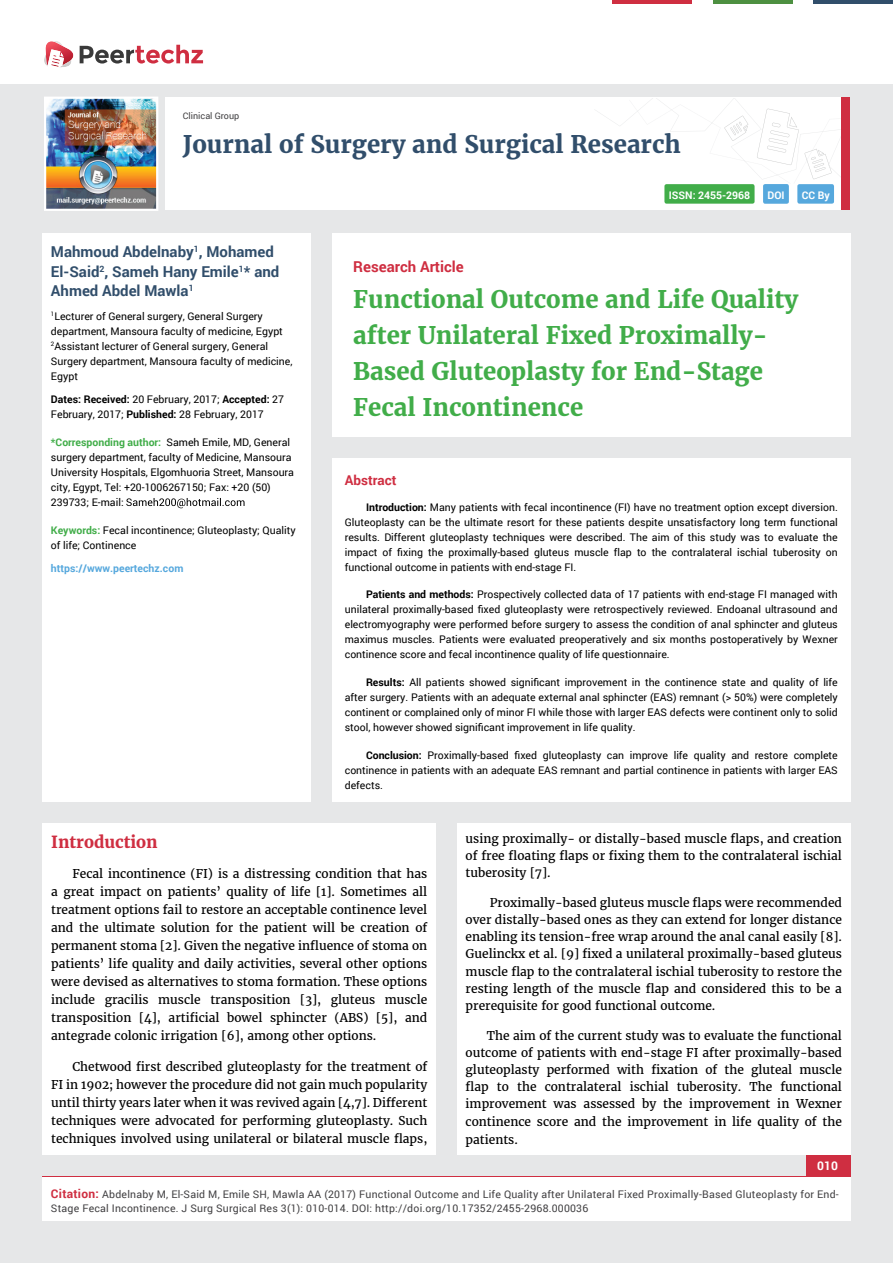
<style>
.page{position:relative;width:893px;height:1263px;background:#e6e7e8}
.page>*{position:absolute;margin:0;border:0;box-sizing:border-box;transform-origin:0 0}
.t1{font:700 24px/36px "Merriweather";color:#41ad49}
.t2{font:700 24px "Merriweather";color:#314e6b}
.t3{font:700 16.5px "Merriweather";color:#cf2e41}
.t4{font:700 15px/19.5px "Roboto";color:#314e6b}
.t5{font:700 15px "Roboto";color:#cf2e41}
.t6{font:700 13.5px "Roboto";color:#cf2e41}
.t7{font:12px/18px "Merriweather";color:#000;text-align:justify}
.t8{font:700 12px "Roboto";color:#fff}
.t9{font:10.5px/15px "Roboto";color:#000;text-align:justify}
.t10{font:10.5px/13.5px "Roboto";letter-spacing:.02em;color:#414042}
.t11{font:700 10.5px "Roboto";color:#56a8dd}
.t12{font:700 10.5px "Roboto";color:#fff}
.t13{font:9px "Roboto";color:#414042}
.s1{font-weight:700}
.s2{font-weight:700;color:#41ad49}
.s3{font-weight:700;font-size:12px;color:#cf2e41}
</style>
<div class="page">
<div style="left:165px;top:98px;width:684px;height:112px;background:#fff"></div>
<svg style="left:597px;top:99px;width:244px;height:81px"></svg>
<div style="left:841px;top:98px;width:8px;height:112px;background:#cf2e41"></div>
<img style="left:44px;top:97px;width:114px;height:114px">
<div style="left:0;top:0;width:893px;height:83px;background:#fff"></div>
<svg style="left:44px;top:41px;width:159px;height:27px"></svg>
<div style="left:664px;top:184px;width:90px;height:20px;background:#41ad49;border-radius:2px"></div>
<div style="left:763px;top:184px;width:26px;height:20px;background:#56a8dd;border-radius:2px"></div>
<div style="left:797px;top:184px;width:37px;height:20px;background:#56a8dd;border-radius:2px"></div>
<hr style="left:713px;top:0;width:79px;height:3px;background:#4d9041">
<hr style="left:612px;top:0;width:80px;height:3px;background:#cf2e41">
<hr style="left:813px;top:0;width:80px;height:3px;background:#314e6b">
<div style="left:806px;top:1154px;width:44px;height:52px;background:#cf2e41"></div>
<div style="left:42px;top:1177px;width:808px;height:43px;background:#fff"></div>
<div style="left:332px;top:458px;width:518px;height:344px;background:#fff"></div>
<div style="left:332px;top:233px;width:518px;height:204px;background:#fff"></div>
<div style="left:42px;top:233px;width:269px;height:569px;background:#fff"></div>
<svg style="left:126px;top:498px;width:119px;height:10px"></svg>
<div style="left:43px;top:823px;width:393px;height:331px;background:#fff"></div>
<div style="left:457px;top:823px;width:393px;height:331px;background:#fff"></div>
<p class="t13" style="left:183px;top:110px;width:58px">Clinical Group</p>
<h1 class="t2" style="left:183px;top:129px;width:499px">Journal of Surgery and Surgical Research</h1>
<p class="t12" style="left:669px;top:188px;width:83px">ISSN: 2455-2968</p>
<p class="t12" style="left:767px;top:188px;width:19px">DOI</p>
<p class="t12" style="left:802px;top:188px;width:29px">CC By</p>
<h3 class="t4" style="left:51px;top:242px;width:230px">Mahmoud Abdelnaby<sup>1</sup>, Mohamed<br>El-Said<sup>2</sup>, Sameh Hany Emile<sup>1</sup>* and<br>Ahmed Abdel Mawla<sup>1</sup></h3>
<p class="t9" style="left:51px;top:308px;width:243px;text-align:left"><sup>1</sup>Lecturer of General surgery, General Surgery department, Mansoura faculty of medicine, Egypt <sup>2</sup>Assistant lecturer of General surgery, General Surgery department, Mansoura faculty of medicine, Egypt</p>
<p class="t9" style="left:51px;top:392px;width:235px"><span class="s1">Dates: Received:</span> 20 February, 2017; <span class="s1">Accepted:</span> 27<br>February, 2017; <span class="s1">Published:</span> 28 February, 2017</p>
<p class="t9" style="left:51px;top:434px;width:244px;text-align:left"><span class="s2">*Corresponding author:</span> Sameh Emile, MD, General surgery department, faculty of Medicine, Mansoura University Hospitals, Elgomhuoria Street, Mansoura city, Egypt, Tel: +20-1006267150; Fax: +20 (50)<br>239733; E-mail:</p>
<p class="t9" style="left:51px;top:522px;width:246px"><span class="s2">Keywords:</span> Fecal incontinence; Gluteoplasty; Quality of life; Continence</p>
<p class="t11" style="left:51px;top:561px;width:134px">https://www.peertechz.com</p>
<h3 class="t5" style="left:353px;top:256px;width:112px">Research Article</h3>
<h1 class="t1" style="left:353px;top:281px;width:446px">Functional Outcome and Life Quality after Unilateral Fixed Proximally-<br>Based Gluteoplasty for End-Stage<br>Fecal Incontinence</h1>
<p class="t6" style="left:345px;top:471px;width:53px">Abstract</p>
<p class="t9" style="left:345px;top:499px;width:494px;text-indent:21px"><span class="s1">Introduction:</span> Many patients with fecal incontinence (FI) have no treatment option except diversion.<br>Gluteoplasty can be the ultimate resort for these patients despite unsatisfactory long term functional results. Different gluteoplasty techniques were described. The aim of this study was to evaluate the impact of fixing the proximally-based gluteus muscle flap to the contralateral ischial tuberosity on functional outcome in patients with end-stage FI.</p>
<p class="t9" style="left:345px;top:587px;width:494px;text-indent:21px"><span class="s1">Patients and methods:</span> Prospectively collected data of 17 patients with end-stage FI managed with unilateral proximally-based fixed gluteoplasty were retrospectively reviewed. Endoanal ultrasound and electromyography were performed before surgery to assess the condition of anal sphincter and gluteus maximus muscles. Patients were evaluated preoperatively and six months postoperatively by Wexner continence score and fecal incontinence quality of life questionnaire.</p>
<p class="t9" style="left:345px;top:674px;width:494px;text-indent:21px"><span class="s1">Results:</span> All patients showed significant improvement in the continence state and quality of life after surgery. Patients with an adequate external anal sphincter (EAS) remnant (&gt; 50%) were completely continent or complained only of minor FI while those with larger EAS defects were continent only to solid stool, however showed significant improvement in life quality.</p>
<p class="t9" style="left:345px;top:747px;width:494px;text-indent:21px"><span class="s1">Conclusion:</span> Proximally-based fixed gluteoplasty can improve life quality and restore complete continence in patients with an adequate EAS remnant and partial continence in patients with larger EAS defects.</p>
<h2 class="t3" style="left:51px;top:831px;width:108px">Introduction</h2>
<p class="t7" style="left:51px;top:865px;width:378px;text-indent:21px">Fecal incontinence (FI) is a distressing condition that has a great impact on patients’ quality of life [1]. Sometimes all treatment options fail to restore an acceptable continence level and the ultimate solution for the patient will be creation of permanent stoma [2]. Given the negative influence of stoma on patients’ life quality and daily activities, several other options were devised as alternatives to stoma formation. These options include gracilis muscle transposition [3], gluteus muscle transposition [4], artificial bowel sphincter (ABS) [5], and antegrade colonic irrigation [6], among other options.</p>
<p class="t7" style="left:51px;top:1058px;width:378px;text-indent:21px">Chetwood first described gluteoplasty for the treatment of FI in 1902; however the procedure did not gain much popularity until thirty years later when it was revived again [4,7]. Different techniques were advocated for performing gluteoplasty. Such techniques involved using unilateral or bilateral muscle flaps,</p>
<p class="t7" style="left:466px;top:830px;width:378px;line-height:17.1px">using proximally- or distally-based muscle flaps, and creation of free floating flaps or fixing them to the contralateral ischial tuberosity [7].</p>
<p class="t7" style="left:466px;top:894px;width:378px;line-height:17.1px;text-indent:24px">Proximally-based gluteus muscle flaps were recommended over distally-based ones as they can extend for longer distance enabling its tension-free wrap around the anal canal easily [8].<br>Guelinckx et al. [9] fixed a unilateral proximally-based gluteus muscle flap to the contralateral ischial tuberosity to restore the resting length of the muscle flap and considered this to be a prerequisite for good functional outcome.</p>
<p class="t7" style="left:466px;top:1027px;width:378px;line-height:17.1px;text-indent:21px">The aim of the current study was to evaluate the functional outcome of patients with end-stage FI after proximally-based gluteoplasty performed with fixation of the gluteal muscle flap to the contralateral ischial tuberosity. The functional improvement was assessed by the improvement in Wexner</p>
<p class="t7" style="left:466px;top:1113px;width:378px">continence score and the improvement in life quality of the patients.</p>
<p class="t8" style="left:817px;top:1158px;width:22px">010</p>
<p class="t10" style="left:51px;top:1188px;width:789px"><span class="s3">Citation:</span> Abdelnaby M, El-Said M, Emile SH, Mawla AA (2017) Functional Outcome and Life Quality after Unilateral Fixed Proximally-Based Gluteoplasty for End-<br>Stage Fecal Incontinence. J Surg Surgical Res 3(1): 010-014. DOI: http://doi.org/10.17352/2455-2968.000036</p>
</div>
